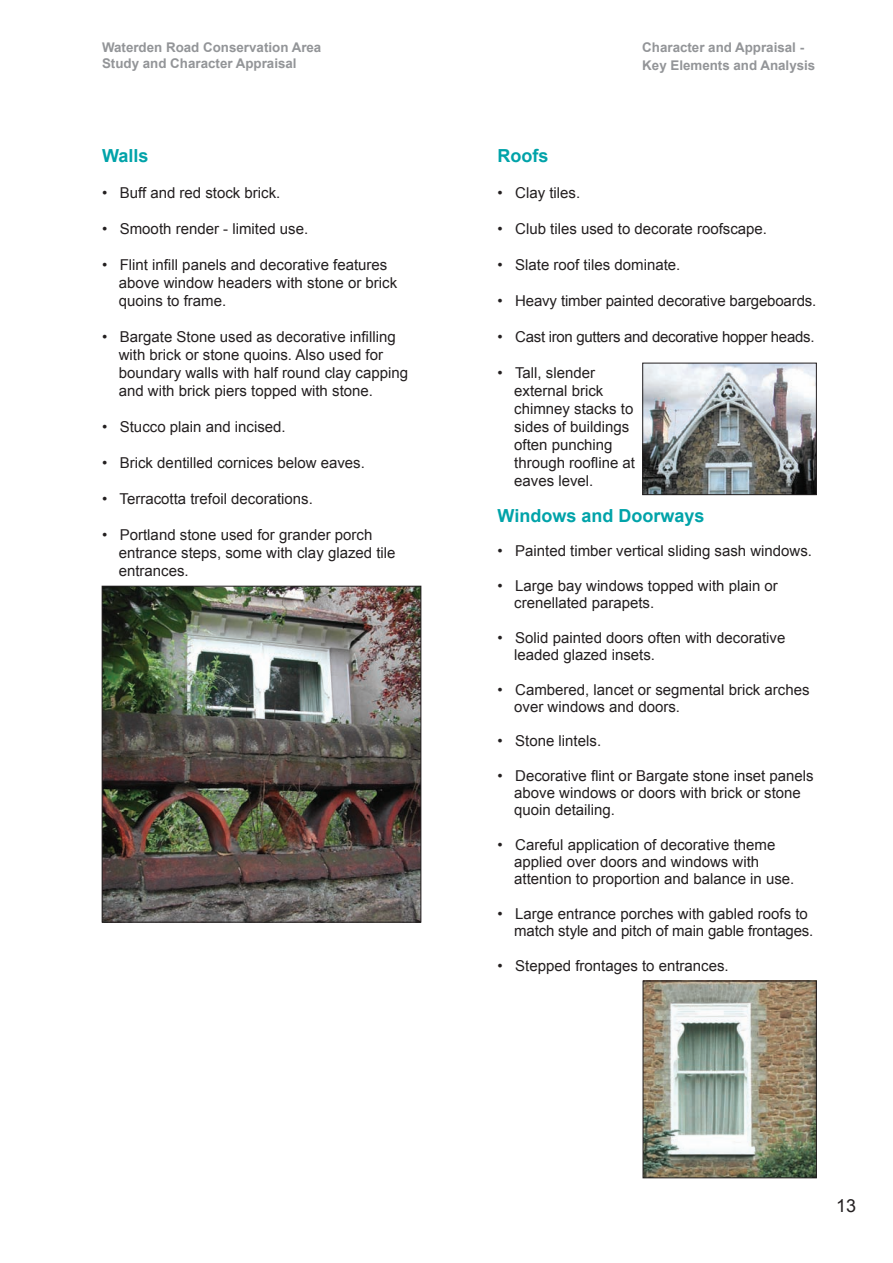
<style>
.page{position:relative;width:893px;height:1263px;background:#fff}
.page>*{position:absolute;margin:0;border:0;box-sizing:border-box;transform-origin:0 0}
.t1{font:700 18px "Arial";color:#00a3a9}
.t2{font:18px "Arial";color:#231f20}
.t3{font:15px/18px "Arial";color:#231f20}
.t4{font:15px "Arial";letter-spacing:-.02em;color:#231f20}
.t5{font:700 13.35px/16px "Arial";color:#939598}
</style>
<div class="page">
<img style="left:104px;top:588px;width:315px;height:332px">
<div style="left:102px;top:586px;width:319px;height:336px;border:1px solid #231f20"></div>
<img style="left:645px;top:365px;width:169px;height:128px">
<div style="left:643px;top:363px;width:173px;height:132px;border:1px solid #231f20"></div>
<img style="left:645px;top:983px;width:169px;height:193px">
<div style="left:643px;top:981px;width:173px;height:197px;border:1px solid #231f20"></div>
<p class="t5" style="left:102px;top:40px;width:221px">Waterden Road Conservation Area<br>Study and Character Appraisal</p>
<p class="t5" style="left:642px;top:39px;width:175px;line-height:18px">Character and Appraisal -<br>Key Elements and Analysis</p>
<p class="t1" style="left:102px;top:144px;width:48px">Walls</p>
<p class="t3" style="left:102px;top:184px;width:180px">• Buff and red stock brick.</p>
<p class="t3" style="left:102px;top:220px;width:208px">• Smooth render - limited use.</p>
<p class="t3" style="left:119px;top:256px;width:280px;text-indent:-17px">• Flint infill panels and decorative features above window headers with stone or brick quoins to frame.</p>
<p class="t3" style="left:119px;top:328px;width:291px;text-indent:-17px">• Bargate Stone used as decorative infilling with brick or stone quoins. Also used for boundary walls with half round clay capping and with brick piers topped with stone.</p>
<p class="t3" style="left:102px;top:418px;width:185px">• Stucco plain and incised.</p>
<p class="t3" style="left:102px;top:454px;width:264px">• Brick dentilled cornices below eaves.</p>
<p class="t3" style="left:102px;top:490px;width:212px">• Terracotta trefoil decorations.</p>
<p class="t3" style="left:119px;top:526px;width:278px;text-indent:-17px">• Portland stone used for grander porch entrance steps, some with clay glazed tile entrances.</p>
<p class="t1" style="left:497px;top:144px;width:52px">Roofs</p>
<p class="t3" style="left:497px;top:184px;width:84px">• Clay tiles.</p>
<p class="t3" style="left:497px;top:220px;width:271px">• Club tiles used to decorate roofscape.</p>
<p class="t3" style="left:497px;top:256px;width:184px">• Slate roof tiles dominate.</p>
<p class="t3" style="left:497px;top:292px;width:320px">• Heavy timber painted decorative bargeboards.</p>
<p class="t4" style="left:497px;top:327px;width:318px">• Cast iron gutters and decorative hopper heads.</p>
<p class="t3" style="left:514px;top:364px;width:122px;text-indent:-17px">• Tall, slender external brick chimney stacks to sides of buildings often punching through roofline at eaves level.</p>
<p class="t1" style="left:497px;top:504px;width:208px">Windows and Doorways</p>
<p class="t3" style="left:497px;top:542px;width:316px">• Painted timber vertical sliding sash windows.</p>
<p class="t3" style="left:514px;top:577px;width:265px;line-height:17.2px;text-indent:-17px">• Large bay windows topped with plain or crenellated parapets.</p>
<p class="t3" style="left:514px;top:629px;width:273px;line-height:17.2px;text-indent:-17px">• Solid painted doors often with decorative leaded glazed insets.</p>
<p class="t3" style="left:514px;top:681px;width:297px;line-height:17.2px;text-indent:-17px">• Cambered, lancet or segmental brick arches over windows and doors.</p>
<p class="t3" style="left:497px;top:732px;width:105px">• Stone lintels.</p>
<p class="t3" style="left:514px;top:767px;width:301px;line-height:17.2px;text-indent:-17px">• Decorative flint or Bargate stone inset panels above windows or doors with brick or stone quoin detailing.</p>
<p class="t3" style="left:514px;top:836px;width:282px;line-height:17.2px;text-indent:-17px">• Careful application of decorative theme applied over doors and windows with attention to proportion and balance in use.</p>
<p class="t3" style="left:514px;top:905px;width:301px;line-height:17.2px;text-indent:-17px">• Large entrance porches with gabled roofs to match style and pitch of main gable frontages.</p>
<p class="t3" style="left:497px;top:957px;width:233px">• Stepped frontages to entrances.</p>
<p class="t2" style="left:836px;top:1194px;width:22px">13</p>
</div>
